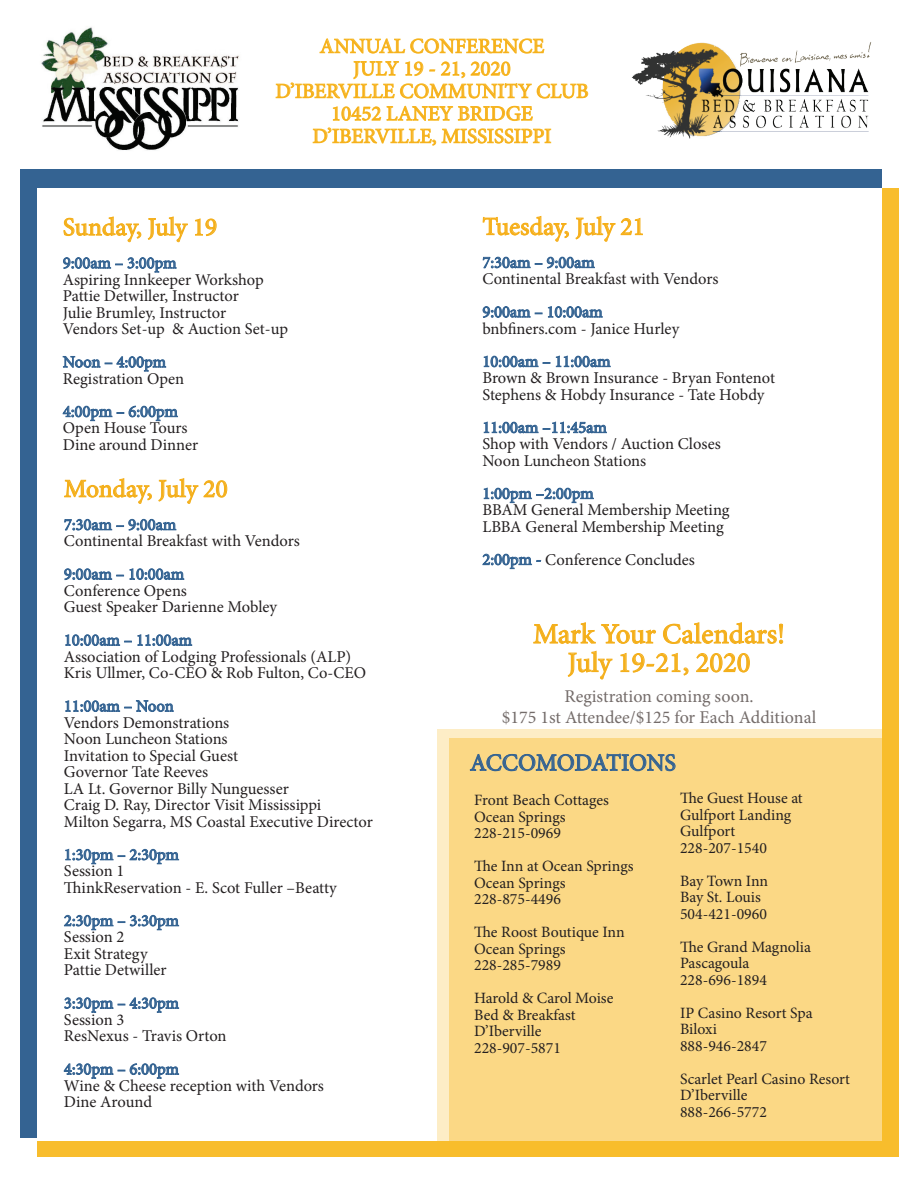
<style>
.page{position:relative;width:918px;height:1188px;background:#fff}
.page>*{position:absolute;margin:0;border:0;box-sizing:border-box;transform-origin:0 0}
.t1{font:28.5px/28.5px "Minion Pro";color:#f4af1a;text-align:center}
.t2{font:25.5px "Minion Pro";letter-spacing:-.005em;color:#f4af1a}
.t3{font:25.5px "Minion Pro";color:#f6af19}
.t4{font:24px "Minion Pro";letter-spacing:-.01em;color:#346392}
.t5{font:21px/22.5px "Minion Pro";color:#f6af19;text-align:center}
.t6{font:18px/21px "Minion Pro";color:#746c6a;text-align:center}
.t7{font:16.5px/16.5px "Minion Pro";color:#231f20}
.t8{font:16.5px "Minion Pro";color:#346392}
.t9{font:15.75px/16.5px "Minion Pro";color:#231f20}
.s1{color:#346392}
</style>
<div class="page">
<div style="left:20px;top:170px;width:862px;height:968px;background:#346392"></div>
<div style="left:37px;top:188px;width:862px;height:969px;background:#f8bd2d"></div>
<div style="left:37px;top:188px;width:845px;height:953px;background:#fff"></div>
<div style="left:437px;top:729px;width:445px;height:412px;background:#fbd885"></div>
<img style="left:41px;top:27px;width:198px;height:123px">
<svg style="left:275px;top:38px;width:313px;height:132px"></svg>
<img style="left:632px;top:42px;width:240px;height:96px">
<svg style="left:64px;top:478px;width:164px;height:234px"></svg>
<svg style="left:65px;top:848px;width:114px;height:17px"></svg>
<svg style="left:64px;top:915px;width:115px;height:16px"></svg>
<svg style="left:64px;top:997px;width:115px;height:16px"></svg>
<svg style="left:64px;top:1063px;width:115px;height:16px"></svg>
<svg style="left:482px;top:216px;width:87px;height:26px"></svg>
<svg style="left:575px;top:216px;width:68px;height:26px"></svg>
<svg style="left:482px;top:256px;width:113px;height:13px"></svg>
<svg style="left:482px;top:306px;width:60px;height:12px"></svg>
<svg style="left:548px;top:306px;width:55px;height:12px"></svg>
<svg style="left:484px;top:355px;width:66px;height:13px"></svg>
<svg style="left:556px;top:355px;width:55px;height:13px"></svg>
<svg style="left:484px;top:421px;width:123px;height:13px"></svg>
<svg style="left:484px;top:487px;width:110px;height:16px"></svg>
<svg style="left:482px;top:553px;width:59px;height:16px"></svg>
<svg style="left:63px;top:216px;width:125px;height:27px"></svg>
<svg style="left:195px;top:218px;width:22px;height:18px"></svg>
<svg style="left:63px;top:257px;width:114px;height:16px"></svg>
<svg style="left:62px;top:356px;width:104px;height:16px"></svg>
<svg style="left:62px;top:405px;width:116px;height:16px"></svg>
<svg style="left:470px;top:622px;width:313px;height:225px"></svg>
<p class="t5" style="left:275px;top:35px;width:315px">ANNUAL CONFERENCE<br>JULY 19 - 21, 2020<br>D’IBERVILLE COMMUNITY CLUB<br>10452 LANEY BRIDGE<br>D’IBERVILLE, MISSISSIPPI</p>
<h2 class="t2" style="left:63px;top:210px;width:156px">Sunday, July 19</h2>
<p class="t8" style="left:63px;top:252px;width:115px">9:00am – 3:00pm</p>
<p class="t7" style="left:63px;top:271px;width:227px">Aspiring Innkeeper Workshop<br>Pattie Detwiller, Instructor<br>Julie Brumley, Instructor<br>Vendors Set-up &amp; Auction Set-up</p>
<p class="t8" style="left:63px;top:351px;width:105px">Noon – 4:00pm</p>
<p class="t7" style="left:63px;top:370px;width:123px">Registration Open</p>
<p class="t8" style="left:63px;top:400px;width:117px">4:00pm – 6:00pm</p>
<p class="t7" style="left:63px;top:420px;width:137px">Open House Tours<br>Dine around Dinner</p>
<h2 class="t2" style="left:64px;top:472px;width:165px">Monday, July 20</h2>
<p class="t8" style="left:64px;top:514px;width:114px">7:30am – 9:00am</p>
<p class="t7" style="left:64px;top:533px;width:237px">Continental Breakfast with Vendors</p>
<p class="t8" style="left:64px;top:563px;width:122px">9:00am – 10:00am</p>
<p class="t7" style="left:64px;top:582px;width:215px">Conference Opens<br>Guest Speaker Darienne Mobley</p>
<p class="t8" style="left:64px;top:629px;width:130px">10:00am – 11:00am</p>
<p class="t7" style="left:64px;top:648px;width:304px">Association of Lodging Professionals (ALP)<br>Kris Ullmer, Co-CEO &amp; Rob Fulton, Co-CEO</p>
<p class="t8" style="left:64px;top:695px;width:111px">11:00am – Noon</p>
<p class="t7" style="left:64px;top:714px;width:310px">Vendors Demonstrations<br>Noon Luncheon Stations<br>Invitation to Special Guest<br>Governor Tate Reeves<br>LA Lt. Governor Billy Nunguesser<br>Craig D. Ray, Director Visit Mississippi<br>Milton Segarra, MS Coastal Executive Director</p>
<p class="t8" style="left:64px;top:844px;width:117px">1:30pm – 2:30pm</p>
<p class="t7" style="left:64px;top:863px;width:274px">Session 1<br>ThinkReservation - E. Scot Fuller –Beatty</p>
<p class="t8" style="left:64px;top:910px;width:117px">2:30pm – 3:30pm</p>
<p class="t7" style="left:64px;top:929px;width:104px">Session 2<br>Exit Strategy<br>Pattie Detwiller</p>
<p class="t8" style="left:64px;top:992px;width:117px">3:30pm – 4:30pm</p>
<p class="t7" style="left:64px;top:1011px;width:164px">Session 3<br>ResNexus - Travis Orton</p>
<p class="t8" style="left:64px;top:1058px;width:117px">4:30pm – 6:00pm</p>
<p class="t7" style="left:64px;top:1077px;width:262px">Wine &amp; Cheese reception with Vendors<br>Dine Around</p>
<h2 class="t3" style="left:482px;top:209px;width:164px">Tuesday, July 21</h2>
<p class="t8" style="left:482px;top:251px;width:114px">7:30am – 9:00am</p>
<p class="t7" style="left:482px;top:271px;width:237px">Continental Breakfast with Vendors</p>
<p class="t8" style="left:482px;top:301px;width:122px">9:00am – 10:00am</p>
<p class="t7" style="left:482px;top:320px;width:198px">bnbfiners.com - Janice Hurley</p>
<p class="t8" style="left:482px;top:350px;width:130px">10:00am – 11:00am</p>
<p class="t7" style="left:482px;top:370px;width:294px">Brown &amp; Brown Insurance - Bryan Fontenot<br>Stephens &amp; Hobdy Insurance - Tate Hobdy</p>
<p class="t8" style="left:482px;top:416px;width:126px">11:00am –11:45am</p>
<p class="t7" style="left:482px;top:436px;width:240px">Shop with Vendors / Auction Closes<br>Noon Luncheon Stations</p>
<p class="t8" style="left:482px;top:482px;width:113px">1:00pm –2:00pm</p>
<p class="t7" style="left:482px;top:502px;width:249px">BBAM General Membership Meeting<br>LBBA General Membership Meeting</p>
<p class="t7" style="left:482px;top:551px;width:214px"><span class="s1">2:00pm -</span> Conference Concludes</p>
<h1 class="t1" style="left:533px;top:620px;width:253px">Mark Your Calendars!<br>July 19-21, 2020</h1>
<p class="t6" style="left:502px;top:685px;width:316px">Registration coming soon.<br>$175 1st Attendee/$125 for Each Additional</p>
<h3 class="t4" style="left:470px;top:747px;width:208px">ACCOMODATIONS</h3>
<p class="t9" style="left:474px;top:792px;width:136px">Front Beach Cottages<br>Ocean Springs<br>228-215-0969</p>
<p class="t9" style="left:474px;top:858px;width:161px">The Inn at Ocean Springs<br>Ocean Springs<br>228-875-4496</p>
<p class="t9" style="left:474px;top:924px;width:152px">The Roost Boutique Inn<br>Ocean Springs<br>228-285-7989</p>
<p class="t9" style="left:474px;top:990px;width:141px">Harold &amp; Carol Moise<br>Bed &amp; Breakfast<br>D’Iberville<br>228-907-5871</p>
<p class="t9" style="left:680px;top:790px;width:124px">The Guest House at<br>Gulfport Landing<br>Gulfport<br>228-207-1540</p>
<p class="t9" style="left:680px;top:872px;width:90px">Bay Town Inn<br>Bay St. Louis<br>504-421-0960</p>
<p class="t9" style="left:680px;top:938px;width:132px">The Grand Magnolia<br>Pascagoula<br>228-696-1894</p>
<p class="t9" style="left:680px;top:1004px;width:134px">IP Casino Resort Spa<br>Biloxi<br>888-946-2847</p>
<p class="t9" style="left:680px;top:1070px;width:171px">Scarlet Pearl Casino Resort<br>D’Iberville<br>888-266-5772</p>
</div>
